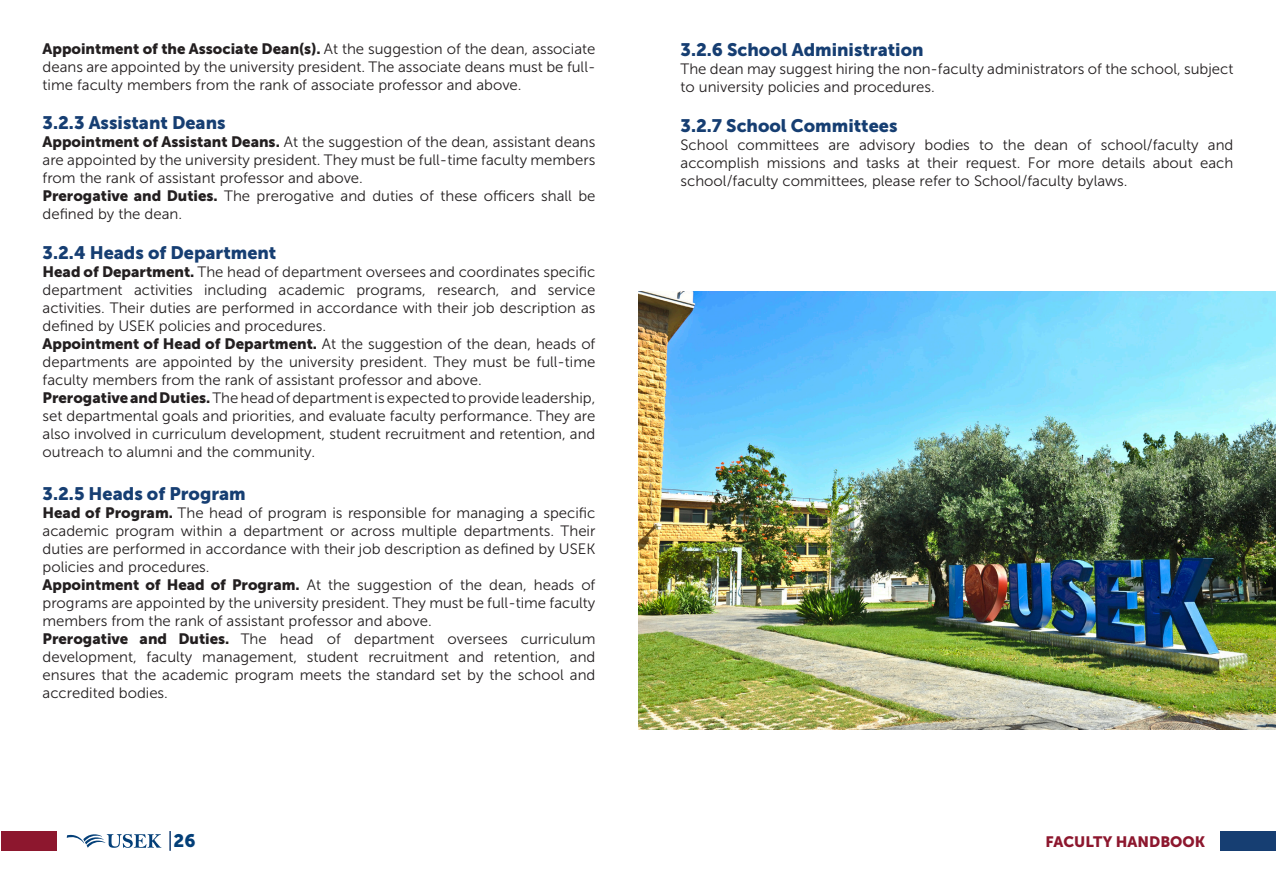
<style>
.page{position:relative;width:1276px;height:893px;background:#fff}
.page>*{position:absolute;margin:0;border:0;box-sizing:border-box;transform-origin:0 0}
.t1{font:18px "Museo Sans 900";color:#163e72}
.t2{font:18px "Museo Sans 900";color:#033f78}
.t3{font:15px/18px "Museo Sans 300";color:#231f20;text-align:justify}
.t4{font:15px "Museo Sans 900";color:#8d172e}
.s1{font-family:"Museo Sans 900"}
</style>
<div class="page">
<div style="left:1px;top:831px;width:56px;height:20px;background:#8d172e"></div>
<div style="left:1220px;top:831px;width:56px;height:20px;background:#163e72"></div>
<svg style="left:67px;top:834px;width:94px;height:14px"></svg>
<hr style="left:169px;top:831px;width:2px;height:20px;background:#163e72">
<img style="left:638px;top:291px;width:638px;height:439px">
<p class="t3" style="left:43px;top:40px;width:554px"><span class="s1">Appointment of the Associate Dean(s).</span> At the suggestion of the dean, associate deans are appointed by the university president. The associate deans must be full&shy;time faculty members from the rank of associate professor and above.</p>
<p class="t1" style="left:43px;top:113px;width:185px">3.2.3 Assistant Deans</p>
<p class="t3" style="left:43px;top:133px;width:554px"><span class="s1">Appointment of Assistant Deans.</span> At the suggestion of the dean, assistant deans are appointed by the university president. They must be full-time faculty members from the rank of assistant professor and above.</p>
<p class="t3" style="left:43px;top:187px;width:554px"><span class="s1">Prerogative and Duties.</span> The prerogative and duties of these officers shall be defined by the dean.</p>
<p class="t1" style="left:43px;top:242px;width:235px">3.2.4 Heads of Department</p>
<p class="t3" style="left:43px;top:263px;width:554px"><span class="s1">Head of Department.</span> The head of department oversees and coordinates specific department activities including academic programs, research, and service activities. Their duties are performed in accordance with their job description as defined by USEK policies and procedures.</p>
<p class="t3" style="left:43px;top:335px;width:554px"><span class="s1">Appointment of Head of Department.</span> At the suggestion of the dean, heads of departments are appointed by the university president. They must be full-time faculty members from the rank of assistant professor and above.</p>
<p class="t3" style="left:43px;top:389px;width:554px"><span class="s1">Prerogative and Duties.</span> The head of department is expected to provide leadership, set departmental goals and priorities, and evaluate faculty performance. They are also involved in curriculum development, student recruitment and retention, and outreach to alumni and the community.</p>
<p class="t1" style="left:43px;top:484px;width:205px">3.2.5 Heads of Program</p>
<p class="t3" style="left:43px;top:504px;width:554px"><span class="s1">Head of Program.</span> The head of program is responsible for managing a specific academic program within a department or across multiple departments. Their duties are performed in accordance with their job description as defined by USEK policies and procedures.</p>
<p class="t3" style="left:43px;top:576px;width:554px"><span class="s1">Appointment of Head of Program.</span> At the suggestion of the dean, heads of programs are appointed by the university president. They must be full-time faculty members from the rank of assistant professor and above.</p>
<p class="t3" style="left:43px;top:630px;width:554px"><span class="s1">Prerogative and Duties.</span> The head of department oversees curriculum development, faculty management, student recruitment and retention, and ensures that the academic program meets the standard set by the school and accredited bodies.</p>
<p class="t1" style="left:680px;top:39px;width:244px">3.2.6 School Administration</p>
<p class="t3" style="left:680px;top:60px;width:554px">The dean may suggest hiring the non-faculty administrators of the school, subject to university policies and procedures.</p>
<p class="t1" style="left:680px;top:115px;width:218px">3.2.7 School Committees</p>
<p class="t3" style="left:680px;top:136px;width:554px">School committees are advisory bodies to the dean of school/faculty and accomplish missions and tasks at their request. For more details about each school/faculty committees, please refer to School/faculty bylaws.</p>
<p class="t2" style="left:174px;top:831px;width:23px">26</p>
<p class="t4" style="left:1045px;top:833px;width:161px">FACULTY HANDBOOK</p>
</div>
